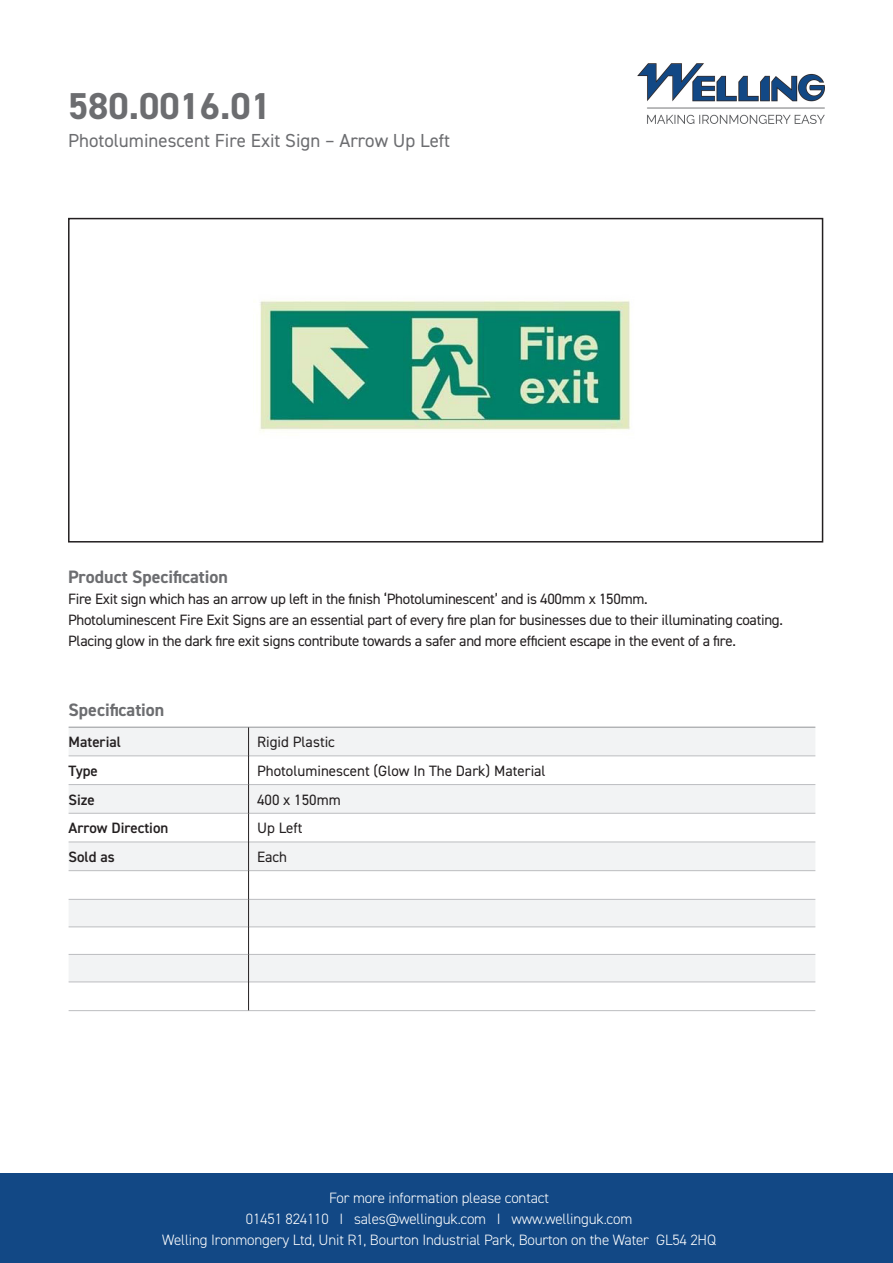
<style>
.page{position:relative;width:893px;height:1263px;background:#fff}
.page>*{position:absolute;margin:0;border:0;box-sizing:border-box;transform-origin:0 0}
.t1{font:700 37.5px "DIN2014";color:#6c6d70}
.t2{font:18.9px "DIN2014";color:#6c6d70}
.t3{font:700 18px "DIN2014";color:#6c6d70}
.t4{font:15px/21px "DIN2014";letter-spacing:-.02em;color:#231f20}
.t5{font:300 15px/21px "DIN2014";letter-spacing:-.01em;color:#fff;text-align:center}
.t6{font:15px "DIN2014";color:#231f20}
.t7{font:600 15px "DIN2014";color:#231f20}
</style>
<div class="page">
<div style="left:0;top:1174px;width:893px;height:89px;background:#124885"></div>
<div style="left:68px;top:218px;width:755px;height:324px;border:2px solid #231f20"></div>
<img style="left:638px;top:64px;width:186px;height:60px">
<svg style="left:69px;top:728px;width:746px;height:254px;fill:#f2f3f4"></svg>
<hr style="left:69px;top:727px;width:180px;height:1px;background:#939598">
<hr style="left:249px;top:727px;width:566px;height:1px;background:#939598">
<hr style="left:69px;top:756px;width:179px;height:1px;background:#bcbdc0">
<hr style="left:249px;top:756px;width:566px;height:1px;background:#bcbdc0">
<hr style="left:69px;top:784px;width:179px;height:1px;background:#bcbdc0">
<hr style="left:249px;top:784px;width:566px;height:1px;background:#bcbdc0">
<hr style="left:69px;top:813px;width:179px;height:1px;background:#bcbdc0">
<hr style="left:249px;top:813px;width:566px;height:1px;background:#bcbdc0">
<hr style="left:69px;top:842px;width:179px;height:1px;background:#bcbdc0">
<hr style="left:249px;top:842px;width:566px;height:1px;background:#bcbdc0">
<hr style="left:69px;top:870px;width:179px;height:1px;background:#bcbdc0">
<hr style="left:249px;top:870px;width:566px;height:1px;background:#bcbdc0">
<hr style="left:69px;top:899px;width:179px;height:1px;background:#bcbdc0">
<hr style="left:249px;top:899px;width:566px;height:1px;background:#bcbdc0">
<hr style="left:69px;top:927px;width:179px;height:1px;background:#bcbdc0">
<hr style="left:249px;top:927px;width:566px;height:1px;background:#bcbdc0">
<hr style="left:69px;top:954px;width:179px;height:1px;background:#bcbdc0">
<hr style="left:249px;top:954px;width:566px;height:1px;background:#bcbdc0">
<hr style="left:69px;top:982px;width:179px;height:1px;background:#bcbdc0">
<hr style="left:249px;top:982px;width:566px;height:1px;background:#bcbdc0">
<hr style="left:69px;top:1010px;width:180px;height:1px;background:#bcbdc0">
<hr style="left:249px;top:1010px;width:566px;height:1px;background:#bcbdc0">
<svg style="left:248px;top:727px;width:1px;height:283px"></svg>
<img style="left:260px;top:300px;width:371px;height:132px">
<p class="t1" style="left:68px;top:81px;width:204px">580.0016.01</p>
<p class="t2" style="left:68px;top:128px;width:384px">Photoluminescent Fire Exit Sign – Arrow Up Left</p>
<p class="t3" style="left:68px;top:565px;width:161px">Product Specification</p>
<p class="t4" style="left:68px;top:588px;width:581px">Fire Exit sign which has an arrow up left in the finish ‘Photoluminescent’ and is 400mm x 150mm.</p>
<p class="t4" style="left:68px;top:609px;width:716px">Photoluminescent Fire Exit Signs are an essential part of every fire plan for businesses due to their illuminating coating.<br>Placing glow in the dark fire exit signs contribute towards a safer and more efficient escape in the event of a fire.</p>
<p class="t3" style="left:69px;top:697px;width:97px">Specification</p>
<p class="t7" style="left:69px;top:732px;width:54px">Material</p>
<p class="t6" style="left:257px;top:733px;width:79px">Rigid Plastic</p>
<p class="t7" style="left:69px;top:761px;width:31px">Type</p>
<p class="t6" style="left:257px;top:761px;width:290px">Photoluminescent (Glow In The Dark) Material</p>
<p class="t7" style="left:69px;top:790px;width:28px">Size</p>
<p class="t6" style="left:257px;top:790px;width:85px">400 x 150mm</p>
<p class="t7" style="left:69px;top:818px;width:101px">Arrow Direction</p>
<p class="t4" style="left:257px;top:817px;width:47px">Up Left</p>
<p class="t7" style="left:69px;top:847px;width:48px">Sold as</p>
<p class="t4" style="left:257px;top:846px;width:32px">Each</p>
<p class="t5" style="left:162px;top:1187px;width:555px">For more information please contact<br>01451 824110 I sales@wellinguk.com I www.wellinguk.com<br>Welling Ironmongery Ltd, Unit R1, Bourton Industrial Park, Bourton on the Water GL54 2HQ</p>
</div>
